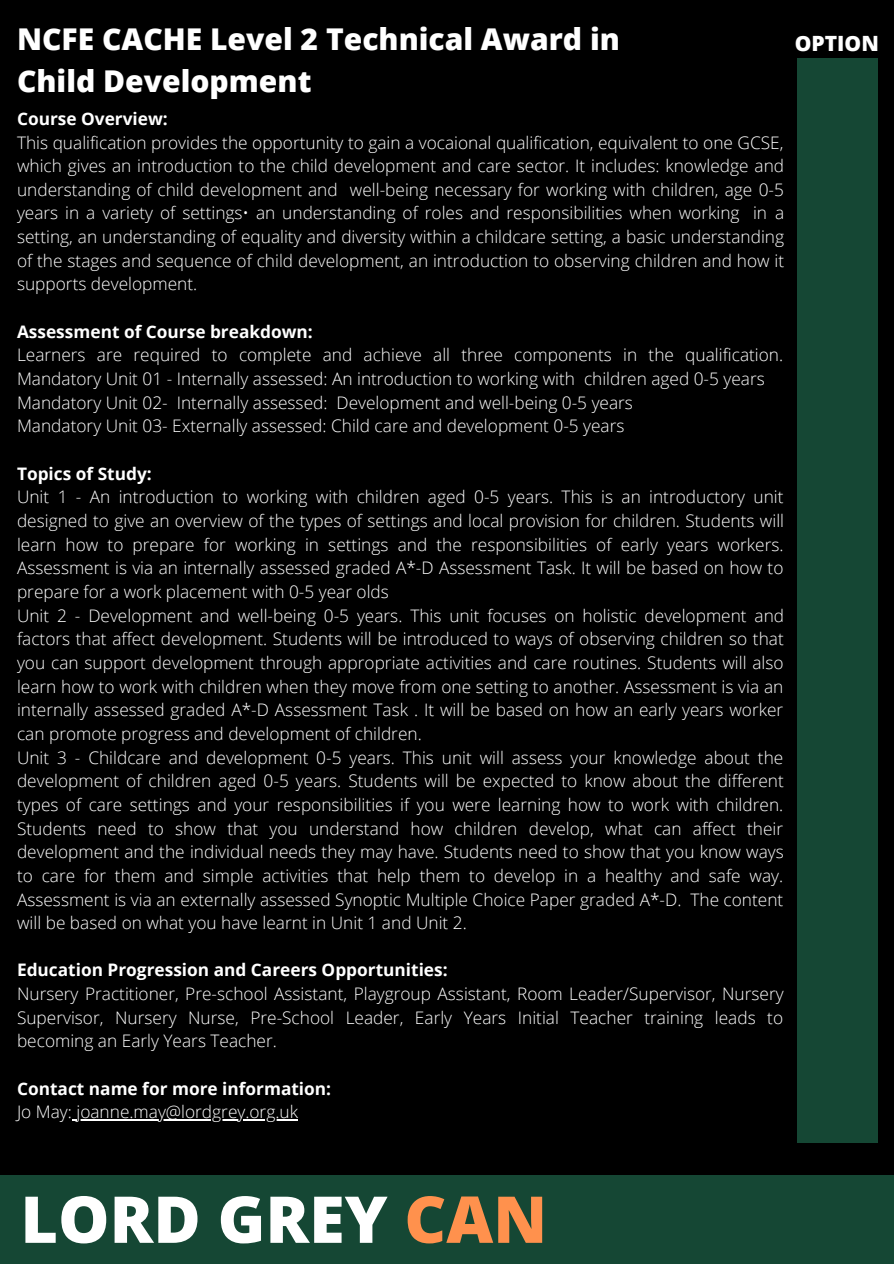
<style>
.page{position:relative;width:894px;height:1264px;background:#fff}
.page>*{position:absolute;margin:0;border:0;box-sizing:border-box;transform-origin:0 0}
.t1{font:800 64.65px "Open Sans";color:#fff}
.t2{font:800 30px/41.7px "Open Sans";color:#fff}
.t3{font:800 21px "Open Sans";color:#fff}
.t4{font:300 17.25px/23.7px "Open Sans";color:#fff;text-align:justify}
.t5{font:700 17.25px "Open Sans";color:#fff}
.s1{color:#ff914d}
</style>
<div class="page">
<div style="left:0;top:0;width:893px;height:1263px;background:#000"></div>
<div style="left:0;top:1175px;width:893px;height:88px;background:#154734"></div>
<hr style="left:76px;top:1119px;width:222px;height:1px;background:#fff">
<div style="left:797px;top:58px;width:80px;height:1084px;background:#154734"></div>
<h2 class="t2" style="left:17px;top:18px;width:604px">NCFE CACHE Level 2 Technical Award in<br>Child Development</h2>
<p class="t3" style="left:794px;top:28px;width:85px">OPTION</p>
<p class="t5" style="left:17px;top:106px;width:152px">Course Overview:</p>
<p class="t4" style="left:17px;top:130px;width:768px">This qualification provides the opportunity to gain a vocaional qualification, equivalent to one GCSE, which gives an introduction to the child development and care sector. It includes: knowledge and understanding of child development and well-being necessary for working with children, age 0-5 years in a variety of settings• an understanding of roles and responsibilities when working in a setting, an understanding of equality and diversity within a childcare setting, a basic understanding of the stages and sequence of child development, an introduction to observing children and how it supports development.</p>
<p class="t5" style="left:17px;top:319px;width:297px">Assessment of Course breakdown:</p>
<p class="t4" style="left:17px;top:343px;width:767px;text-align:left">Learners are required to complete and achieve all three components in the qualification.<br>Mandatory Unit 01 - Internally assessed: An introduction to working with children aged 0-5 years Mandatory Unit 02- Internally assessed: Development and well-being 0-5 years<br>Mandatory Unit 03- Externally assessed: Child care and development 0-5 years</p>
<p class="t5" style="left:17px;top:461px;width:136px">Topics of Study:</p>
<p class="t4" style="left:17px;top:485px;width:768px;text-align:left">Unit 1 - An introduction to working with children aged 0-5 years. This is an introductory unit designed to give an overview of the types of settings and local provision for children. Students will learn how to prepare for working in settings and the responsibilities of early years workers.<br>Assessment is via an internally assessed graded A*-D Assessment Task. It will be based on how to prepare for a work placement with 0-5 year olds<br>Unit 2 - Development and well-being 0-5 years. This unit focuses on holistic development and factors that affect development. Students will be introduced to ways of observing children so that you can support development through appropriate activities and care routines. Students will also learn how to work with children when they move from one setting to another. Assessment is via an internally assessed graded A*-D Assessment Task . It will be based on how an early years worker can promote progress and development of children.<br>Unit 3 - Childcare and development 0-5 years. This unit will assess your knowledge about the development of children aged 0-5 years. Students will be expected to know about the different types of care settings and your responsibilities if you were learning how to work with children.<br>Students need to show that you understand how children develop, what can affect their development and the individual needs they may have. Students need to show that you know ways to care for them and simple activities that help them to develop in a healthy and safe way.<br>Assessment is via an externally assessed Synoptic Multiple Choice Paper graded A*-D. The content will be based on what you have learnt in Unit 1 and Unit 2.</p>
<p class="t5" style="left:17px;top:958px;width:432px">Education Progression and Careers Opportunities:</p>
<p class="t4" style="left:17px;top:981px;width:767px">Nursery Practitioner, Pre-school Assistant, Playgroup Assistant, Room Leader/Supervisor, Nursery Supervisor, Nursery Nurse, Pre-School Leader, Early Years Initial Teacher training leads to becoming an Early Years Teacher.</p>
<p class="t5" style="left:17px;top:1076px;width:315px">Contact name for more information:</p>
<p class="t4" style="left:17px;top:1099px;width:282px">Jo May: joanne.may@lordgrey.org.uk</p>
<h1 class="t1" style="left:20px;top:1173px;width:528px">LORD GREY <span class="s1">CAN</span></h1>
</div>
